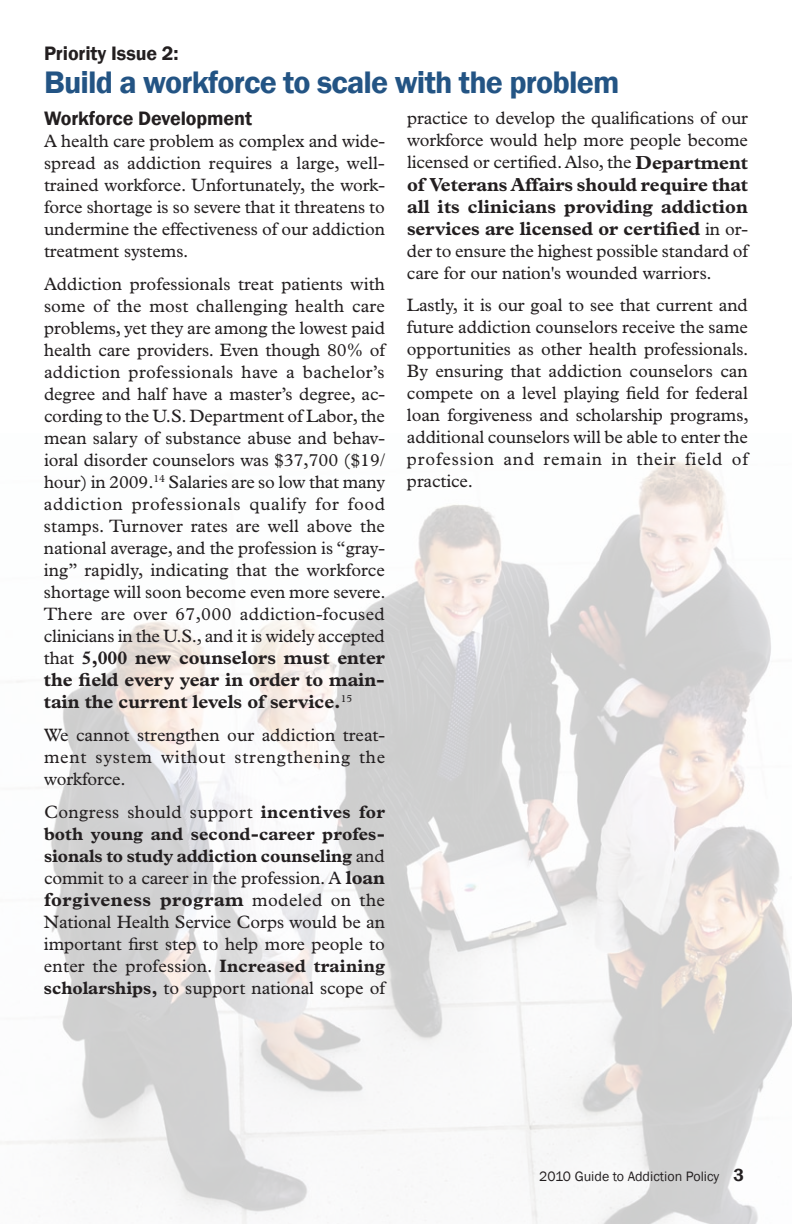
<style>
.page{position:relative;width:792px;height:1224px;background:#fff}
.page>*{position:absolute;margin:0;border:0;box-sizing:border-box;transform-origin:0 0}
.t1{font:600 32px "Franklin Gothic";letter-spacing:-.025em;color:#235484}
.t2{font:600 20px "Franklin Gothic";letter-spacing:-.005em;color:#231f20}
.t3{font:700 19px/22px "Plantin Std";letter-spacing:-.005em;color:#231f20;text-align:justify}
.t4{font:700 19px "Plantin Std";letter-spacing:.025em;color:#231f20}
.t5{font:18px/22px "Plantin Std";letter-spacing:-.005em;color:#231f20;text-align:justify}
.t6{font:700 18px/22px "Plantin Std";letter-spacing:-.01em;color:#231f20;text-align:justify}
.t7{font:14px "Franklin Gothic";color:#231f20}
.s1{font-weight:400;font-size:18px}
.s2{font-weight:400}
.s3{font-size:19px}
.s4{font-weight:700}
.s5{font-weight:700;font-size:19px}
.s6{font-weight:600;font-size:18px}
</style>
<div class="page">
<img style="left:0;top:461px;width:792px;height:763px">
<p class="t2" style="left:44px;top:41px;width:136px">Priority Issue 2:</p>
<h1 class="t1" style="left:44px;top:63px;width:577px">Build a workforce to scale with the problem</h1>
<p class="t2" style="left:44px;top:106px;width:210px">Workforce Development</p>
<p class="t5" style="left:44px;top:130px;width:343px">A health care problem as complex and wide&shy;spread as addiction requires a large, well&shy;trained workforce. Unfortunately, the work&shy;force shortage is so severe that it threatens to undermine the effectiveness of our addiction treatment systems.</p>
<p class="t5" style="left:44px;top:273px;width:343px">Addiction professionals treat patients with some of the most challenging health care problems, yet they are among the lowest paid health care providers. Even though 80% of addiction professionals have a bachelor’s degree and half have a master’s degree, ac&shy;cording to the U.S. Department of Labor, the mean salary of substance abuse and behav&shy;ioral disorder counselors was $37,700 ($19/ hour) in 2009.<sup>14</sup> Salaries are so low that many addiction professionals qualify for food stamps. Turnover rates are well above the national average, and the profession is “gray&shy;ing” rapidly, indicating that the workforce shortage will soon become even more severe.<br>There are over 67,000 addiction-focused clinicians in the U.S., and it is widely accepted</p>
<p class="t3" style="left:44px;top:647px;width:342px"><span class="s1">that</span> 5,000 new counselors must enter the field every year in order to main&shy;tain the current levels of service.<sup>15</sup></p>
<p class="t5" style="left:44px;top:724px;width:343px">We cannot strengthen our addiction treat&shy;ment system without strengthening the workforce.</p>
<p class="t6" style="left:44px;top:801px;width:343px"><span class="s2">Congress should support</span> incentives for both young and second-career profes&shy;sionals to study addiction counseling <span class="s2">and commit to a career in the profession. A</span> <span class="s3">loan</span></p>
<p class="t4" style="left:44px;top:888px;width:342px">forgiveness program <span class="s1">modeled on the</span></p>
<p class="t5" style="left:44px;top:911px;width:343px">National Health Service Corps would be an important first step to help more people to enter the profession. <span class="s4">Increased training scholarships,</span> to support national scope of</p>
<p class="t5" style="left:407px;top:108px;width:343px">practice to develop the qualifications of our workforce would help more people become licensed or certified. Also, the <span class="s5">Department</span></p>
<p class="t3" style="left:407px;top:173px;width:343px">of Veterans Affairs should require that all its clinicians providing addiction services are licensed or certified <span class="s1">in or-</span></p>
<p class="t5" style="left:407px;top:240px;width:343px">der to ensure the highest possible standard of care for our nation's wounded warriors.</p>
<p class="t5" style="left:407px;top:295px;width:343px">Lastly, it is our goal to see that current and future addiction counselors receive the same opportunities as other health professionals.<br>By ensuring that addiction counselors can compete on a level playing field for federal loan forgiveness and scholarship programs, additional counselors will be able to enter the profession and remain in their field of practice.</p>
<p class="t7" style="left:539px;top:1168px;width:206px">2010 Guide to Addiction Policy <span class="s6">3</span></p>
</div>
